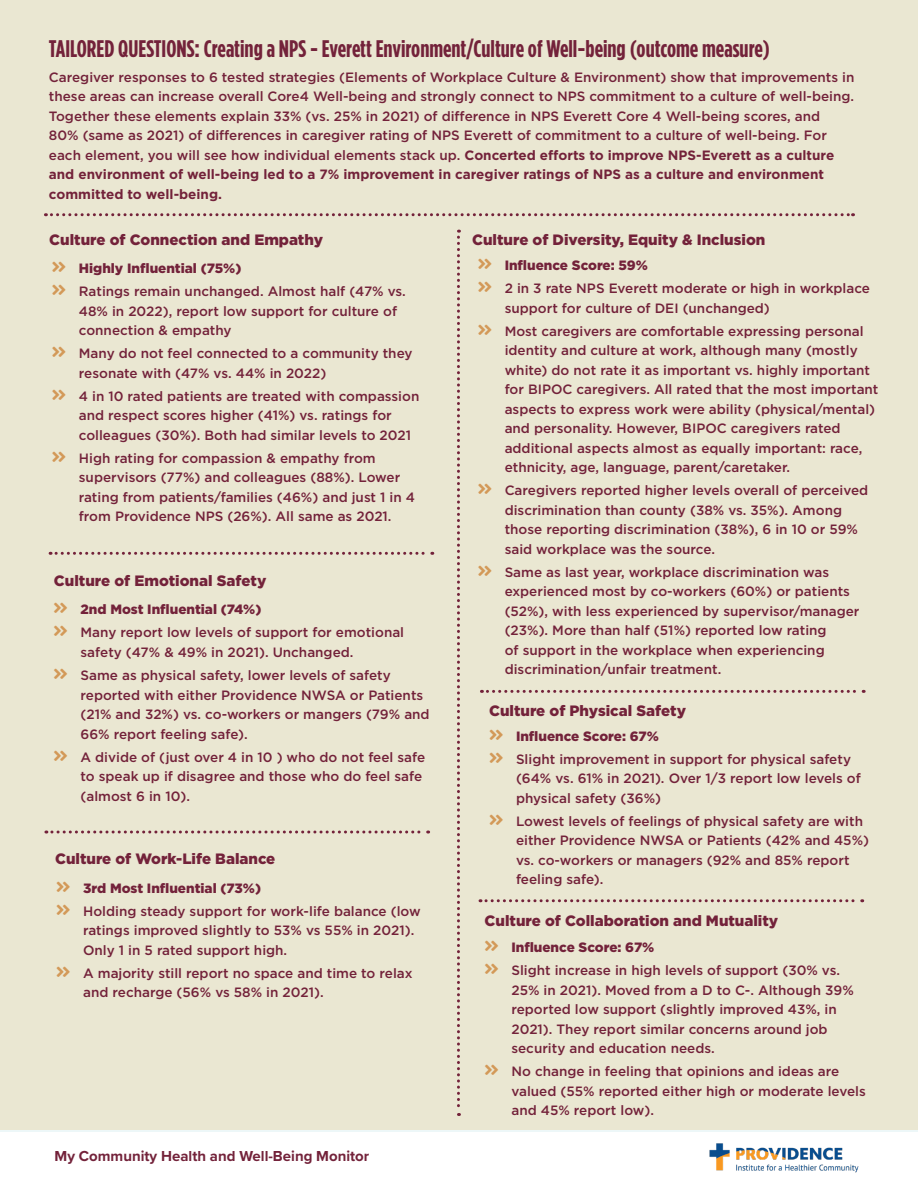
<style>
.page{position:relative;width:918px;height:1188px;background:#fff}
.page>*{position:absolute;margin:0;border:0;box-sizing:border-box;transform-origin:0 0}
.t1{font:700 24px "Gotham Condensed";color:#73223a}
.t2{font:900 15px "Gotham";color:#73223a}
.t3{font:700 15px "Proxima Nova";color:#73223a}
.t4{font:500 13.5px/19.5px "Gotham";color:#73223a}
.t5{font:900 13.5px "Gotham";color:#73223a}
.s1{font-weight:700}
</style>
<div class="page">
<div style="left:0;top:0;width:918px;height:1131px;background:#eae7d2"></div>
<svg style="left:45px;top:213px;width:809px;height:3px"></svg>
<img style="left:709px;top:1143px;width:150px;height:30px">
<hr style="left:0;top:1131px;width:918px;height:1px;background:#dcf0f3">
<svg style="left:46px;top:831px;width:383px;height:3px"></svg>
<svg style="left:457px;top:230px;width:3px;height:886px"></svg>
<svg style="left:50px;top:552px;width:383px;height:3px"></svg>
<svg style="left:480px;top:899px;width:383px;height:3px"></svg>
<svg style="left:481px;top:690px;width:383px;height:3px"></svg>
<p class="t1" style="left:49px;top:36px;width:723px">TAILORED QUESTIONS: Creating a NPS - Everett Environment/Culture of Well-being (outcome measure)</p>
<p class="t4" style="left:49px;top:67px;width:807px">Caregiver responses to 6 tested strategies (Elements of Workplace Culture &amp; Environment) show that improvements in these areas can increase overall Core4 Well-being and strongly connect to NPS commitment to a culture of well-being.<br>Together these elements explain 33% (vs. 25% in 2021) of difference in NPS Everett Core 4 Well-being scores, and<br>80% (same as 2021) of differences in caregiver rating of NPS Everett of commitment to a culture of well-being. For each element, you will see how individual elements stack up. <span class="s1">Concerted efforts to improve NPS-Everett as a culture and environment of well-being led to a 7% improvement in caregiver ratings of NPS as a culture and environment committed to well-being.</span></p>
<p class="t2" style="left:49px;top:229px;width:275px">Culture of Connection and Empathy</p>
<p class="t2" style="left:472px;top:229px;width:295px">Culture of Diversity, Equity &amp; Inclusion</p>
<p class="t5" style="left:79px;top:259px;width:164px">Highly Influential (75%)</p>
<p class="t4" style="left:79px;top:281px;width:329px">Ratings remain unchanged. Almost half (47% vs.<br>48% in 2022), report low support for culture of connection &amp; empathy</p>
<p class="t4" style="left:79px;top:343px;width:335px">Many do not feel connected to a community they resonate with (47% vs. 44% in 2022)</p>
<p class="t4" style="left:79px;top:386px;width:342px">4 in 10 rated patients are treated with compassion and respect scores higher (41%) vs. ratings for colleagues (30%). Both had similar levels to 2021</p>
<p class="t4" style="left:79px;top:448px;width:338px">High rating for compassion &amp; empathy from supervisors (77%) and colleagues (88%). Lower rating from patients/families (46%) and just 1 in 4 from Providence NPS (26%). All same as 2021.</p>
<p class="t2" style="left:54px;top:571px;width:214px">Culture of Emotional Safety</p>
<p class="t5" style="left:81px;top:600px;width:182px">2nd Most Influential (74%)</p>
<p class="t4" style="left:81px;top:623px;width:325px">Many report low levels of support for emotional safety (47% &amp; 49% in 2021). Unchanged.</p>
<p class="t4" style="left:81px;top:665px;width:351px">Same as physical safety, lower levels of safety reported with either Providence NWSA or Patients (21% and 32%) vs. co-workers or mangers (79% and 66% report feeling safe).</p>
<p class="t4" style="left:81px;top:747px;width:346px">A divide of (just over 4 in 10 ) who do not feel safe to speak up if disagree and those who do feel safe (almost 6 in 10).</p>
<p class="t2" style="left:55px;top:849px;width:222px">Culture of Work-Life Balance</p>
<p class="t5" style="left:83px;top:879px;width:179px">3rd Most Influential (73%)</p>
<p class="t4" style="left:83px;top:901px;width:339px">Holding steady support for work-life balance (low ratings improved slightly to 53% vs 55% in 2021).<br>Only 1 in 5 rated support high.</p>
<p class="t4" style="left:83px;top:963px;width:331px">A majority still report no space and time to relax and recharge (56% vs 58% in 2021).</p>
<p class="t3" style="left:55px;top:1145px;width:316px">My Community Health and Well-Being Monitor</p>
<p class="t5" style="left:505px;top:256px;width:145px">Influence Score: 59%</p>
<p class="t4" style="left:505px;top:278px;width:367px">2 in 3 rate NPS Everett moderate or high in workplace support for culture of DEI (unchanged)</p>
<p class="t4" style="left:505px;top:321px;width:375px">Most caregivers are comfortable expressing personal identity and culture at work, although many (mostly white) do not rate it as important vs. highly important for BIPOC caregivers. All rated that the most important aspects to express work were ability (physical/mental) and personality. However, BIPOC caregivers rated additional aspects almost as equally important: race, ethnicity, age, language, parent/caretaker.</p>
<p class="t4" style="left:505px;top:480px;width:365px">Caregivers reported higher levels overall of perceived discrimination than county (38% vs. 35%). Among those reporting discrimination (38%), 6 in 10 or 59% said workplace was the source.</p>
<p class="t4" style="left:505px;top:562px;width:356px">Same as last year, workplace discrimination was experienced most by co-workers (60%) or patients (52%), with less experienced by supervisor/manager (23%). More than half (51%) reported low rating<br>of support in the workplace when experiencing discrimination/unfair treatment.</p>
<p class="t2" style="left:489px;top:700px;width:198px">Culture of Physical Safety</p>
<p class="t5" style="left:516px;top:727px;width:145px">Influence Score: 67%</p>
<p class="t4" style="left:516px;top:749px;width:346px">Slight improvement in support for physical safety (64% vs. 61% in 2021). Over 1/3 report low levels of physical safety (36%)</p>
<p class="t4" style="left:516px;top:811px;width:355px">Lowest levels of feelings of physical safety are with either Providence NWSA or Patients (42% and 45%) vs. co-workers or managers (92% and 85% report feeling safe).</p>
<p class="t2" style="left:485px;top:910px;width:295px">Culture of Collaboration and Mutuality</p>
<p class="t5" style="left:511px;top:938px;width:145px">Influence Score: 67%</p>
<p class="t4" style="left:511px;top:961px;width:344px">Slight increase in high levels of support (30% vs.<br>25% in 2021). Moved from a D to C-. Although 39% reported low support (slightly improved 43%, in 2021). They report similar concerns around job security and education needs.</p>
<p class="t4" style="left:511px;top:1062px;width:356px">No change in feeling that opinions and ideas are valued (55% reported either high or moderate levels and 45% report low).</p>
</div>
